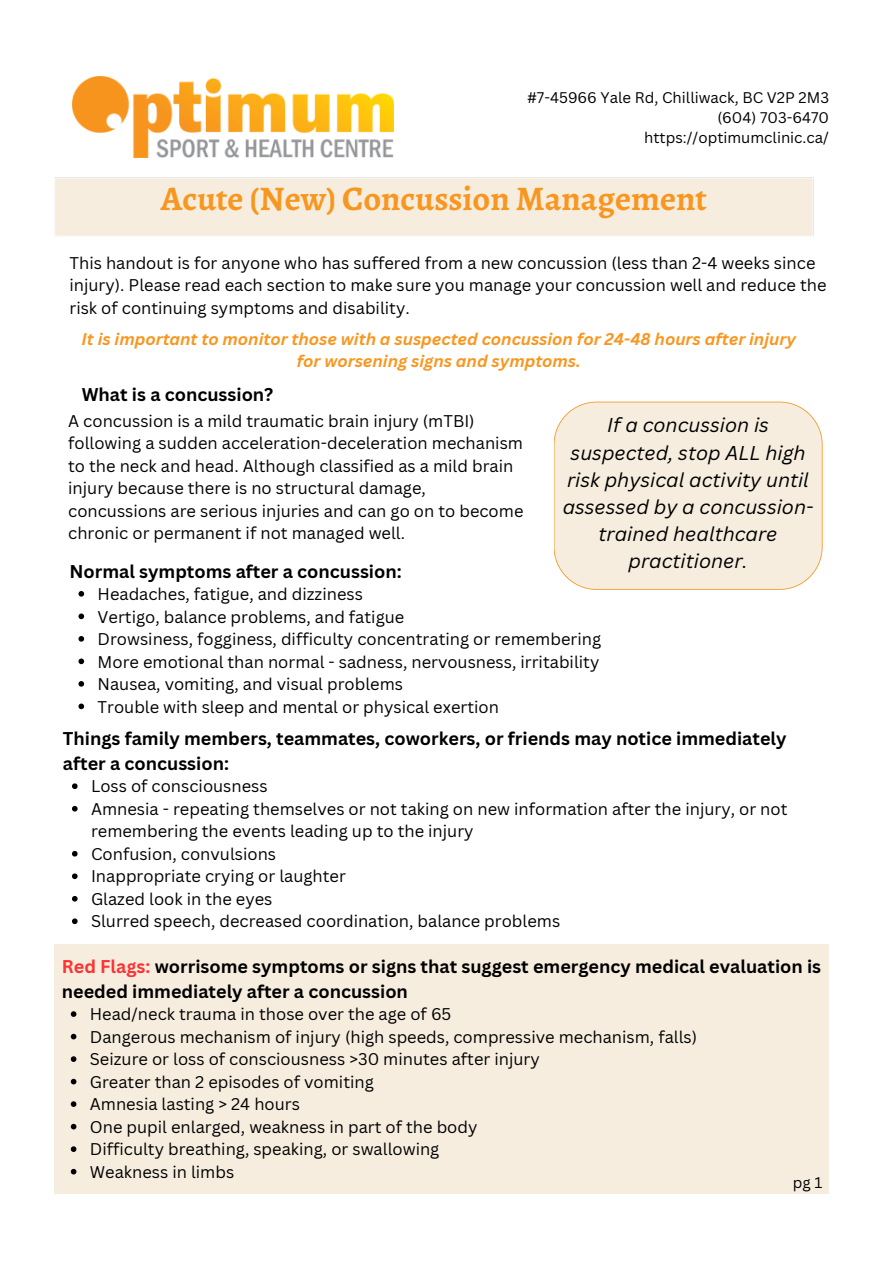
<style>
.page{position:relative;width:894px;height:1264px;background:#fff}
.page>*{position:absolute;margin:0;border:0;box-sizing:border-box;transform-origin:0 0}
.t1{font:700 34.5px "Alegreya";color:#f89720}
.t2{font:italic 19.5px/27px "Canva Sans";color:#000;text-align:center}
.t3{font:700 18px/24.8px "Canva Sans";color:#000}
.t4{font:16.5px/22.5px "Canva Sans";color:#000}
.t5{font:italic 700 16.5px/22.5px "Canva Sans";color:#f89720;text-align:center}
.t6{font:15px "Canva Sans";color:#000}
.s1{color:#ff3131}
</style>
<div class="page">
<div style="left:54px;top:177px;width:759px;height:60px;background:#f6eddf"></div>
<hr style="left:54px;top:178px;width:1px;height:58px;background:#fff">
<hr style="left:812px;top:178px;width:1px;height:58px;background:#fff">
<hr style="left:54px;top:177px;width:759px;height:1px;background:#fff">
<hr style="left:54px;top:236px;width:759px;height:1px;background:#fff">
<img style="left:73px;top:77px;width:321px;height:81px">
<div style="left:554px;top:401px;width:268px;height:189px;background:#f6eddf"></div>
<div style="left:54px;top:943px;width:774px;height:250px;background:#f6eddf"></div>
<svg style="left:72px;top:783px;width:6px;height:6px"></svg>
<svg style="left:72px;top:806px;width:6px;height:5px"></svg>
<svg style="left:72px;top:851px;width:6px;height:5px"></svg>
<svg style="left:72px;top:873px;width:6px;height:6px"></svg>
<svg style="left:72px;top:896px;width:6px;height:5px"></svg>
<svg style="left:72px;top:918px;width:6px;height:6px"></svg>
<svg style="left:78px;top:591px;width:6px;height:5px"></svg>
<svg style="left:78px;top:613px;width:6px;height:6px"></svg>
<svg style="left:78px;top:636px;width:6px;height:5px"></svg>
<svg style="left:78px;top:658px;width:6px;height:6px"></svg>
<svg style="left:78px;top:681px;width:6px;height:5px"></svg>
<svg style="left:78px;top:703px;width:6px;height:6px"></svg>
<svg style="left:71px;top:1011px;width:5px;height:5px"></svg>
<svg style="left:71px;top:1033px;width:5px;height:6px"></svg>
<svg style="left:71px;top:1056px;width:5px;height:5px"></svg>
<svg style="left:71px;top:1078px;width:5px;height:6px"></svg>
<svg style="left:71px;top:1101px;width:5px;height:5px"></svg>
<svg style="left:71px;top:1123px;width:5px;height:6px"></svg>
<svg style="left:71px;top:1146px;width:5px;height:5px"></svg>
<svg style="left:71px;top:1168px;width:5px;height:6px"></svg>
<p class="t6" style="left:527px;top:87px;width:303px">#7-45966 Yale Rd, Chilliwack, BC V2P 2M3</p>
<h1 class="t6" style="left:717px;top:107px;width:113px">(604) 703-6470</h1>
<p class="t6" style="left:644px;top:127px;width:186px">https://optimumclinic.ca/</p>
<p class="t1" style="left:161px;top:175px;width:547px">Acute (New) Concussion Management</p>
<p class="t4" style="left:69px;top:251px;width:758px">This handout is for anyone who has suffered from a new concussion (less than 2-4 weeks since injury). Please read each section to make sure you manage your concussion well and reduce the risk of continuing symptoms and disability.</p>
<p class="t5" style="left:81px;top:327px;width:715px">It is important to monitor those with a suspected concussion for 24-48 hours after injury for worsening signs and symptoms.</p>
<p class="t3" style="left:82px;top:381px;width:193px">What is a concussion?</p>
<p class="t4" style="left:68px;top:409px;width:456px">A concussion is a mild traumatic brain injury (mTBI) following a sudden acceleration-deceleration mechanism to the neck and head. Although classified as a mild brain injury because there is no structural damage, concussions are serious injuries and can go on to become chronic or permanent if not managed well.</p>
<p class="t2" style="left:562px;top:411px;width:252px">If a concussion is suspected, stop ALL high risk physical activity until assessed by a concussion&shy;trained healthcare practitioner.</p>
<p class="t3" style="left:69px;top:558px;width:333px">Normal symptoms after a concussion:</p>
<h1 class="t4" style="left:97px;top:582px;width:267px">Headaches, fatigue, and dizziness</h1>
<p class="t4" style="left:97px;top:605px;width:308px">Vertigo, balance problems, and fatigue</p>
<p class="t4" style="left:97px;top:627px;width:505px">Drowsiness, fogginess, difficulty concentrating or remembering</p>
<p class="t4" style="left:97px;top:650px;width:503px">More emotional than normal - sadness, nervousness, irritability</p>
<p class="t4" style="left:97px;top:672px;width:307px">Nausea, vomiting, and visual problems</p>
<p class="t4" style="left:97px;top:695px;width:403px">Trouble with sleep and mental or physical exertion</p>
<p class="t3" style="left:63px;top:725px;width:725px">Things family members, teammates, coworkers, or friends may notice immediately after a concussion:</p>
<p class="t4" style="left:91px;top:774px;width:178px">Loss of consciousness</p>
<p class="t4" style="left:91px;top:797px;width:697px">Amnesia - repeating themselves or not taking on new information after the injury, or not remembering the events leading up to the injury</p>
<p class="t4" style="left:91px;top:842px;width:186px">Confusion, convulsions</p>
<h3 class="t4" style="left:91px;top:864px;width:256px">Inappropriate crying or laughter</h3>
<h1 class="t4" style="left:91px;top:887px;width:183px">Glazed look in the eyes</h1>
<h2 class="t4" style="left:91px;top:909px;width:470px">Slurred speech, decreased coordination, balance problems</h2>
<h1 class="t3" style="left:62px;top:953px;width:760px"><span class="s1">Red Flags:</span> worrisome symptoms or signs that suggest emergency medical evaluation is needed immediately after a concussion</h1>
<p class="t4" style="left:90px;top:1002px;width:363px">Head/neck trauma in those over the age of 65</p>
<p class="t4" style="left:90px;top:1025px;width:608px">Dangerous mechanism of injury (high speeds, compressive mechanism, falls)</p>
<p class="t4" style="left:90px;top:1047px;width:451px">Seizure or loss of consciousness &gt;30 minutes after injury</p>
<p class="t4" style="left:90px;top:1070px;width:285px">Greater than 2 episodes of vomiting</p>
<p class="t4" style="left:90px;top:1092px;width:211px">Amnesia lasting &gt; 24 hours</p>
<p class="t4" style="left:90px;top:1115px;width:389px">One pupil enlarged, weakness in part of the body</p>
<p class="t4" style="left:90px;top:1137px;width:351px">Difficulty breathing, speaking, or swallowing</p>
<p class="t4" style="left:90px;top:1160px;width:146px">Weakness in limbs</p>
<p class="t6" style="left:792px;top:1172px;width:31px">pg 1</p>
</div>
